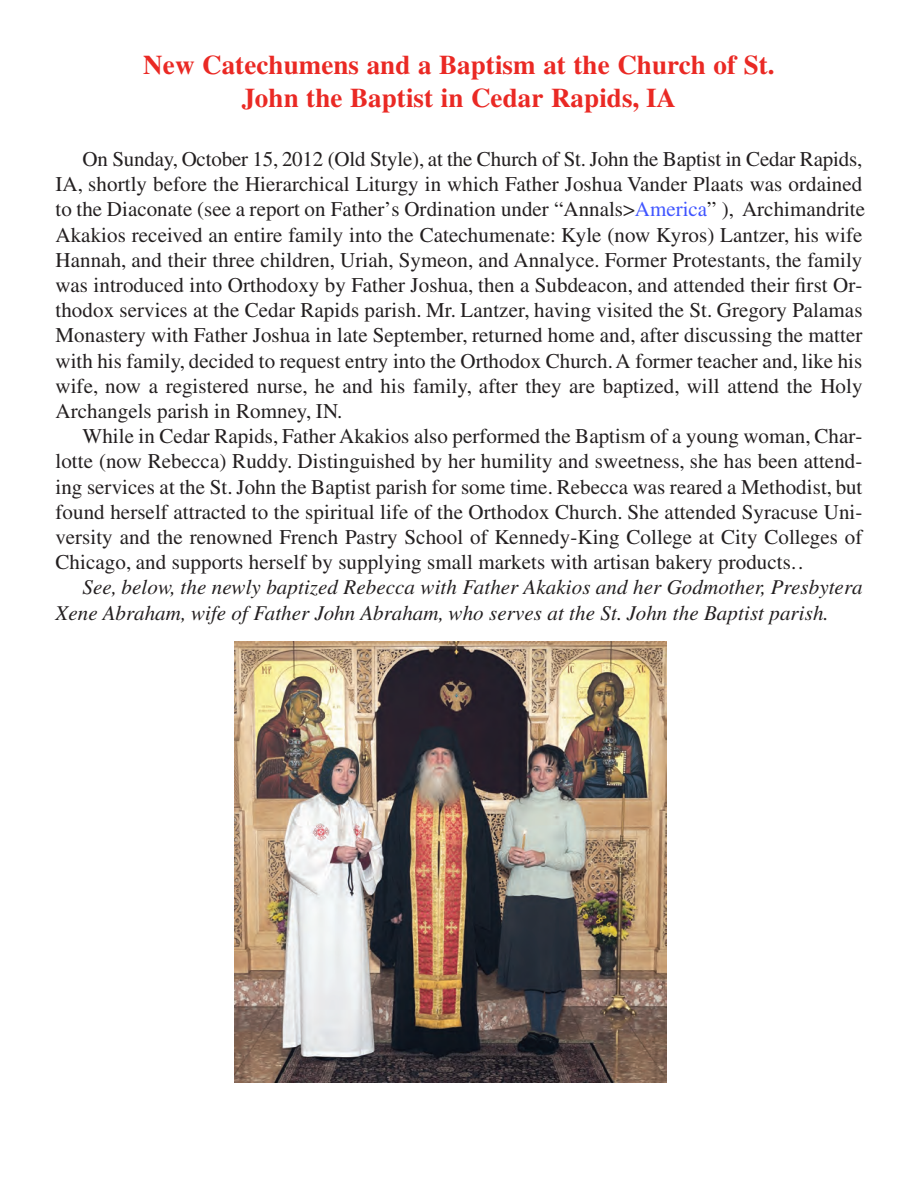
<style>
.page{position:relative;width:918px;height:1188px;background:#fff}
.page>*{position:absolute;margin:0;border:0;box-sizing:border-box;transform-origin:0 0}
.t1{font:700 27px/32.4px "Times CTOS";letter-spacing:.005em;color:#ea2924;text-align:center}
.t2{font:21px/25.2px "Times CTOS";letter-spacing:.005em;color:#231f20}
.t3{font:italic 21px/25.2px "Times CTOS";letter-spacing:.005em;color:#231f20}
.s1{color:#4055ff}
</style>
<div class="page">
<img style="left:234px;top:641px;width:433px;height:442px">
<p class="t1" style="left:143px;top:52px;width:633px">New Catechumens and a Baptism at the Church of St.<br>John the Baptist in Cedar Rapids, IA</p>
<p class="t2" style="left:55px;top:148px;width:811px;text-indent:27px">On Sunday, October 15, 2012 (Old Style), at the Church of St. John the Baptist in Cedar Rapids, IA, shortly before the Hierarchical Liturgy in which Father Joshua Vander Plaats was ordained to the Diaconate (see a report on Father’s Ordination under “Annals&gt;<span class="s1">America</span>” ), Archimandrite Akakios received an entire family into the Catechumenate: Kyle (now Kyros) Lantzer, his wife Hannah, and their three children, Uriah, Symeon, and Annalyce. Former Protestants, the family was introduced into Orthodoxy by Father Joshua, then a Subdeacon, and attended their first Or&shy;thodox services at the Cedar Rapids parish. Mr. Lantzer, having visited the St. Gregory Palamas Monastery with Father Joshua in late September, returned home and, after discussing the matter with his family, decided to request entry into the Orthodox Church. A former teacher and, like his wife, now a registered nurse, he and his family, after they are baptized, will attend the Holy Archangels parish in Romney, IN.</p>
<p class="t2" style="left:55px;top:426px;width:809px;text-align:justify;text-indent:27px">While in Cedar Rapids, Father Akakios also performed the Baptism of a young woman, Char&shy;lotte (now Rebecca) Ruddy. Distinguished by her humility and sweetness, she has been attend&shy;ing services at the St. John the Baptist parish for some time. Rebecca was reared a Methodist, but found herself attracted to the spiritual life of the Orthodox Church. She attended Syracuse Uni&shy;versity and the renowned French Pastry School of Kennedy-King College at City Colleges of Chicago, and supports herself by supplying small markets with artisan bakery products..</p>
<p class="t3" style="left:55px;top:577px;width:809px;text-indent:27px">See, below, the newly baptized Rebecca with Father Akakios and her Godmother, Presbytera<br>Xene Abraham, wife of Father John Abraham, who serves at the St. John the Baptist parish.</p>
</div>
